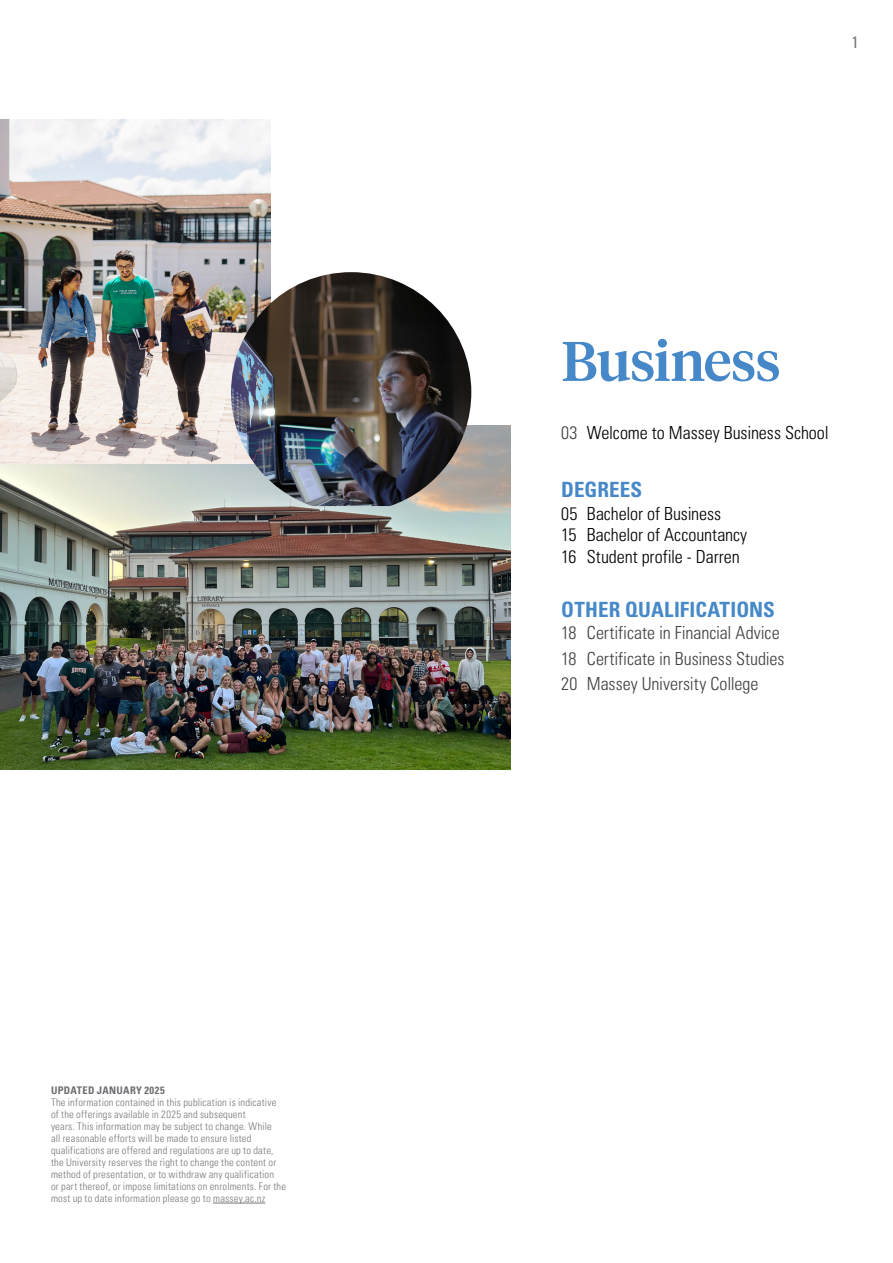
<style>
.page{position:relative;width:893px;height:1263px;background:#fff}
.page>*{position:absolute;margin:0;border:0;box-sizing:border-box;transform-origin:0 0}
.ToC_Heading{font:500 55.5px "Tiempos Headline";letter-spacing:-.015em;color:#4789c8}
.ToC_Subheading{font:700 condensed 21px "Univers LT Pro";letter-spacing:.005em;color:#4789c8}
.ToC_Entry{font:300 condensed 18px "Univers LT Pro";letter-spacing:-.005em;color:#000}
.ToC_Entry-2{font:300 condensed 18px "Univers LT Pro";letter-spacing:-.005em;color:#414042}
.t1{font:condensed 16.5px "Univers LT Pro";color:#77787b}
.Footnote{font:300 condensed 10.5px/12px "Univers LT Pro";letter-spacing:.02em;color:#77787b}
.s1{font-weight:700;color:#6d6e71}
.s2{color:#414042}
</style>
<div class="page">
<img style="left:0;top:425px;width:511px;height:345px">
<img style="left:0;top:119px;width:271px;height:344px">
<img style="left:231px;top:272px;width:240px;height:234px">
<hr style="left:213px;top:1203px;width:52px;height:1px;background:#77787b">
<p class="Footnote" style="left:51px;top:1084px;width:237px"><span class="s1">UPDATED JANUARY 2025<br></span>The information contained in this publication is indicative of the offerings available in 2025 and subsequent<br>years. This information may be subject to change. While<br>all reasonable efforts will be made to ensure listed qualifications are offered and regulations are up to date, the University reserves the right to change the content or method of presentation, or to withdraw any qualification<br>or part thereof, or impose limitations on enrolments. For the most up to date information please go to massey.ac.nz</p>
<h3 class="t1" style="left:852px;top:32px;width:9px">1</h3>
<p class="ToC_Heading" style="left:561px;top:323px;width:221px">Business</p>
<p class="ToC_Entry" style="left:561px;top:420px;width:269px"><span class="s2">03</span> Welcome to Massey Business School</p>
<p class="ToC_Subheading" style="left:561px;top:477px;width:82px">DEGREES</p>
<p class="ToC_Entry" style="left:561px;top:501px;width:161px">05 Bachelor of Business</p>
<p class="ToC_Entry" style="left:561px;top:523px;width:187px">15 Bachelor of Accountancy</p>
<p class="ToC_Entry" style="left:561px;top:544px;width:180px">16 Student profile - Darren</p>
<p class="ToC_Subheading" style="left:561px;top:596px;width:215px">OTHER QUALIFICATIONS</p>
<p class="ToC_Entry-2" style="left:561px;top:621px;width:220px">18 Certificate in Financial Advice</p>
<p class="ToC_Entry-2" style="left:561px;top:646px;width:225px">18 Certificate in Business Studies</p>
<p class="ToC_Entry-2" style="left:561px;top:671px;width:199px">20 Massey University College</p>
</div>
